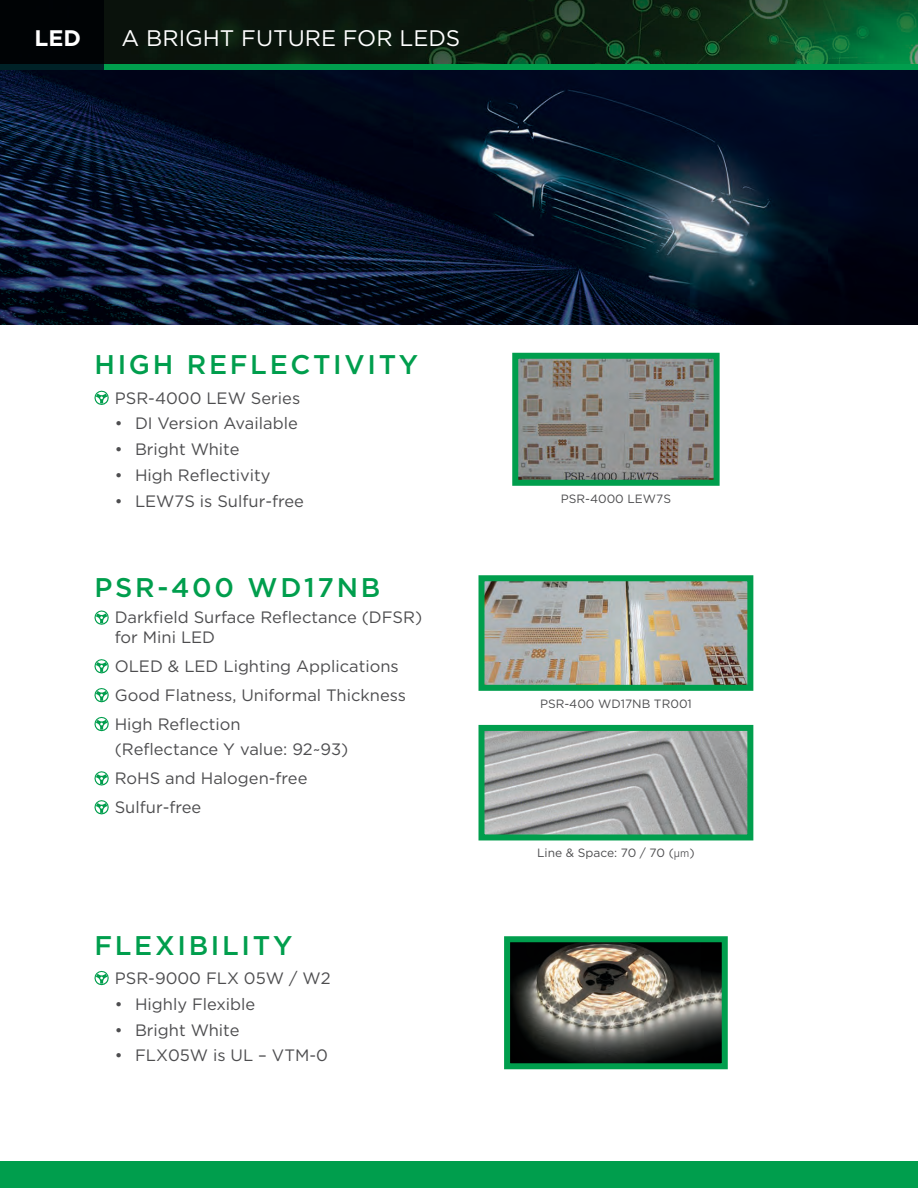
<style>
.page{position:relative;width:918px;height:1188px;background:#fff}
.page>*{position:absolute;margin:0;border:0;box-sizing:border-box;transform-origin:0 0}
.t1{font:500 27px "Gotham";letter-spacing:.1em;color:#009e4d}
.t2{font:22.5px "Gotham";color:#fff}
.t3{font:700 22.5px "Gotham";color:#fff}
.t4{font:16.5px/28.8px "Gotham";color:#4d4d4f}
.t5{font:12px "Gotham";color:#4d4d4f}
.s1{font-family:"Akzidenz Grotesk BE";font-weight:300}
</style>
<div class="page">
<div style="left:0;top:1161px;width:918px;height:27px;background:#009e4d"></div>
<img style="left:0;top:0;width:918px;height:324px">
<svg style="left:94px;top:390px;width:15px;height:15px"></svg>
<svg style="left:94px;top:610px;width:15px;height:15px"></svg>
<svg style="left:94px;top:659px;width:15px;height:15px"></svg>
<svg style="left:94px;top:688px;width:15px;height:15px"></svg>
<svg style="left:94px;top:716px;width:15px;height:16px"></svg>
<svg style="left:94px;top:771px;width:15px;height:15px"></svg>
<svg style="left:94px;top:800px;width:15px;height:15px"></svg>
<svg style="left:94px;top:970px;width:15px;height:16px"></svg>
<img style="left:519px;top:360px;width:194px;height:119px">
<div style="left:512px;top:353px;width:208px;height:133px;border:6px solid #009e4d"></div>
<img style="left:486px;top:582px;width:260px;height:102px">
<div style="left:479px;top:575px;width:274px;height:116px;border:6px solid #009e4d"></div>
<img style="left:486px;top:732px;width:260px;height:101px">
<div style="left:479px;top:725px;width:274px;height:115px;border:6px solid #009e4d"></div>
<img style="left:511px;top:943px;width:210px;height:119px">
<div style="left:504px;top:936px;width:224px;height:133px;border:6px solid #009e4d"></div>
<div style="left:0;top:64px;width:918px;height:6px;background:#009e4d"></div>
<svg style="left:0;top:0;width:104px;height:70px;background:#000507"></svg>
<h2 class="t3" style="left:35px;top:23px;width:48px">LED</h2>
<h2 class="t2" style="left:122px;top:24px;width:340px">A BRIGHT FUTURE FOR LEDS</h2>
<h1 class="t1" style="left:94px;top:347px;width:325px">HIGH REFLECTIVITY</h1>
<p class="t4" style="left:115px;top:383px;width:187px">PSR-4000 LEW Series</p>
<p class="t4" style="left:115px;top:409px;width:185px">• DI Version Available</p>
<p class="t4" style="left:115px;top:435px;width:126px">• Bright White</p>
<p class="t4" style="left:115px;top:461px;width:157px">• High Reflectivity</p>
<p class="t4" style="left:115px;top:487px;width:191px">• LEW7S is Sulfur-free</p>
<h1 class="t1" style="left:94px;top:570px;width:287px">PSR-400 WD17NB</h1>
<p class="t4" style="left:115px;top:607px;width:309px;line-height:19.8px">Darkfield Surface Reflectance (DFSR) for Mini LED</p>
<p class="t4" style="left:115px;top:651px;width:293px">OLED &amp; LED Lighting Applications<br>Good Flatness, Uniformal Thickness<br>High Reflection</p>
<p class="t4" style="left:115px;top:735px;width:235px">(Reflectance Y value: 92~93)<br>RoHS and Halogen-free<br>Sulfur-free</p>
<h1 class="t1" style="left:94px;top:927px;width:199px">FLEXIBILITY</h1>
<p class="t4" style="left:115px;top:963px;width:217px">PSR-9000 FLX 05W / W2</p>
<p class="t4" style="left:115px;top:989px;width:142px">• Highly Flexible</p>
<p class="t4" style="left:115px;top:1015px;width:126px">• Bright White</p>
<p class="t4" style="left:115px;top:1041px;width:215px">• FLX05W is UL – VTM-0</p>
<p class="t5" style="left:561px;top:491px;width:112px">PSR-4000 LEW7S</p>
<p class="t5" style="left:540px;top:696px;width:153px">PSR-400 WD17NB TR001</p>
<p class="t5" style="left:537px;top:845px;width:159px">Line &amp; Space: 70 / 70 (<span class="s1">μm</span>)</p>
</div>
